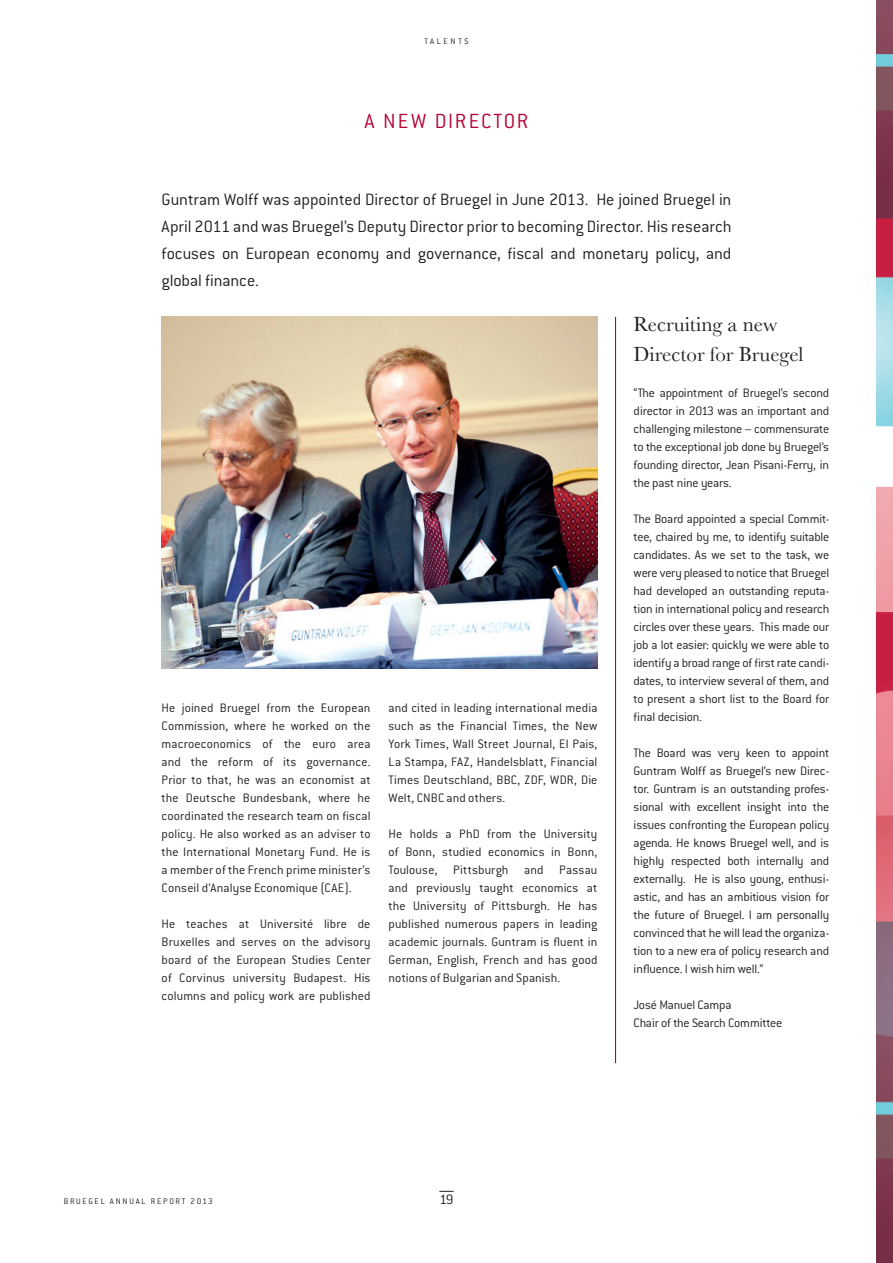
<style>
.page{position:relative;width:893px;height:1263px;background:#fff}
.page>*{position:absolute;margin:0;border:0;box-sizing:border-box;transform-origin:0 0}
.t1{font:300 22.5px "Conduit ITC";letter-spacing:.075em;color:#b50536}
.t2{font:21px/30px "Baskerville";color:#231f20}
.t3{font:300 18px/27px "Conduit ITC";letter-spacing:-.005em;color:#231f20;text-align:justify}
.t4{font:300 15px "Conduit ITC";color:#231f20}
.t5{font:300 13.5px/18px "Conduit ITC";letter-spacing:.005em;color:#231f20;text-align:justify}
.t6{font:300 13.5px/18px "Conduit ITC";letter-spacing:-.015em;color:#231f20}
.t7{font:300 9px "Conduit ITC";letter-spacing:.2em;color:#231f20}
.t8{font:300 9px "Conduit ITC";letter-spacing:.3em;color:#231f20}
</style>
<div class="page">
<svg style="left:439px;top:1191px;width:15px;height:1px"></svg>
<img style="left:876px;top:0;width:17px;height:1263px">
<img style="left:162px;top:317px;width:435px;height:351px">
<hr style="left:615px;top:317px;width:1px;height:746px;background:#b50536">
<p class="t8" style="left:424px;top:37px;width:46px">TALENTS</p>
<h1 class="t1" style="left:365px;top:108px;width:165px">A NEW DIRECTOR</h1>
<p class="t3" style="left:162px;top:186px;width:571px">Guntram Wolff was appointed Director of Bruegel in June 2013. He joined Bruegel in April 2011 and was Bruegel’s Deputy Director prior to becoming Director. His research focuses on European economy and governance, fiscal and monetary policy, and global finance.</p>
<p class="t5" style="left:162px;top:699px;width:210px">He joined Bruegel from the European Commission, where he worked on the macroeconomics of the euro area and the reform of its governance.<br>Prior to that, he was an economist at the Deutsche Bundesbank, where he coordinated the research team on fiscal policy. He also worked as an adviser to the International Monetary Fund. He is a member of the French prime minister’s Conseil d’Analyse Economique (CAE).</p>
<p class="t5" style="left:162px;top:915px;width:210px">He teaches at Université libre de Bruxelles and serves on the advisory board of the European Studies Center of Corvinus university Budapest. His columns and policy work are published</p>
<p class="t5" style="left:388px;top:699px;width:210px">and cited in leading international media such as the Financial Times, the New York Times, Wall Street Journal, El Pais, La Stampa, FAZ, Handelsblatt, Financial Times Deutschland, BBC, ZDF, WDR, Die Welt, CNBC and others.</p>
<p class="t5" style="left:388px;top:825px;width:210px">He holds a PhD from the University of Bonn, studied economics in Bonn, Toulouse, Pittsburgh and Passau and previously taught economics at the University of Pittsburgh. He has published numerous papers in leading academic journals. Guntram is fluent in German, English, French and has good notions of Bulgarian and Spanish.</p>
<h2 class="t2" style="left:634px;top:309px;width:172px">Recruiting a new<br>Director for Bruegel</h2>
<p class="t5" style="left:634px;top:384px;width:197px">“The appointment of Bruegel’s second director in 2013 was an important and challenging milestone – commensurate to the exceptional job done by Bruegel’s founding director, Jean Pisani-Ferry, in the past nine years.</p>
<p class="t5" style="left:634px;top:510px;width:197px">The Board appointed a special Commit&shy;tee, chaired by me, to identify suitable candidates. As we set to the task, we were very pleased to notice that Bruegel had developed an outstanding reputa&shy;tion in international policy and research circles over these years. This made our job a lot easier: quickly we were able to identify a broad range of first rate candi&shy;dates, to interview several of them, and to present a short list to the Board for final decision.</p>
<p class="t5" style="left:634px;top:744px;width:197px">The Board was very keen to appoint Guntram Wolff as Bruegel’s new Direc&shy;tor. Guntram is an outstanding profes&shy;sional with excellent insight into the issues confronting the European policy agenda. He knows Bruegel well, and is highly respected both internally and externally. He is also young, enthusi&shy;astic, and has an ambitious vision for the future of Bruegel. I am personally convinced that he will lead the organiza&shy;tion to a new era of policy research and influence. I wish him well.”</p>
<p class="t6" style="left:634px;top:996px;width:150px">José Manuel Campa<br>Chair of the Search Committee</p>
<p class="t7" style="left:64px;top:1196px;width:150px">BRUEGEL ANNUAL REPORT 2013</p>
<p class="t4" style="left:439px;top:1191px;width:16px">19</p>
</div>
